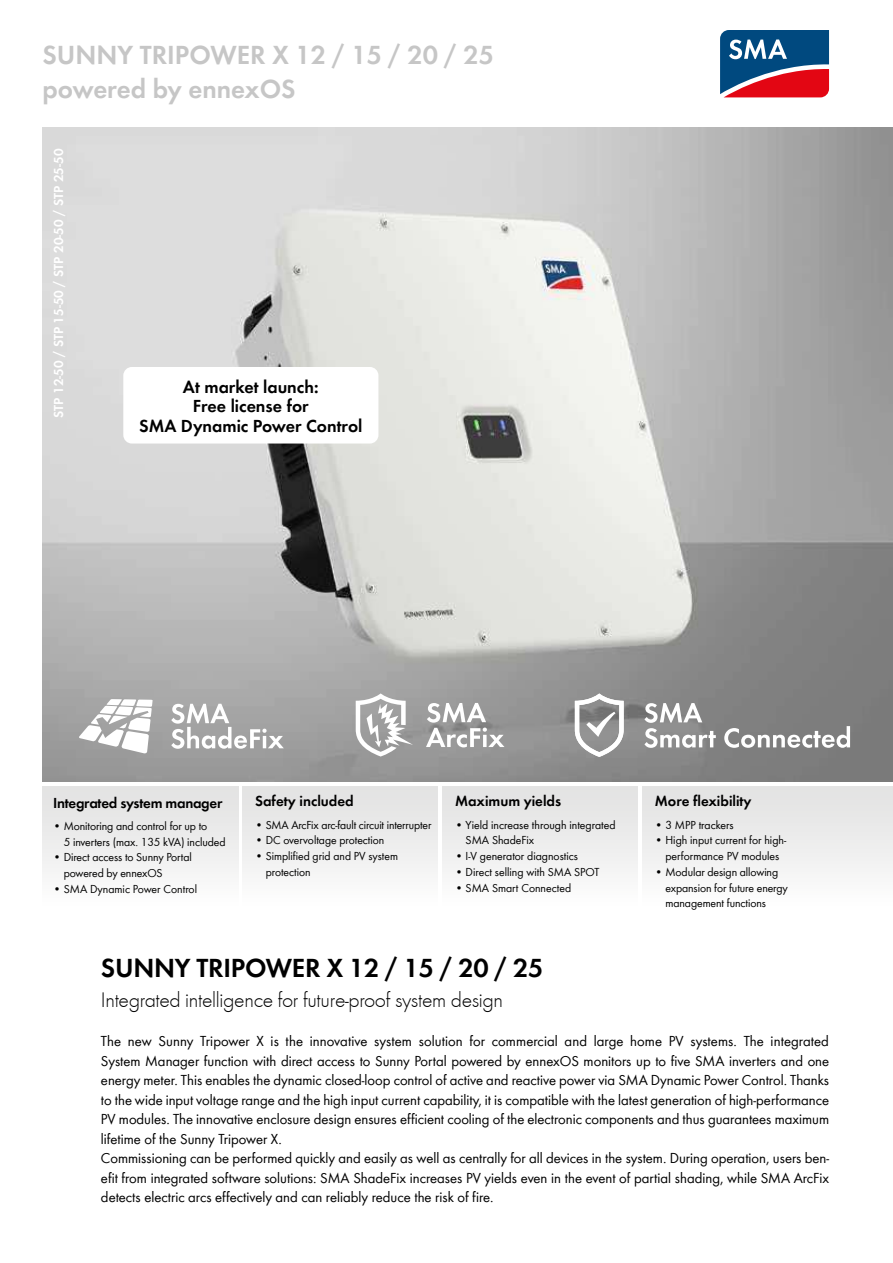
<style>
.page{position:relative;width:893px;height:1263px;background:#fff}
.page>*{position:absolute;margin:0;border:0;box-sizing:border-box;transform-origin:0 0}
.t1{font:600 27px/34.5px "SMA Futura Global";color:#c6c6c6}
.t2{font:600 27px "SMA Futura Global";letter-spacing:-.01em;color:#000}
.t3{font:300 21.75px "SMA Futura Global";letter-spacing:-.015em;color:#000}
.t4{font:600 18px/19.5px "SMA Futura Global";color:#000;text-align:center}
.t5{font:15px/19.5px "SMA Futura Global";color:#000}
.t6{font:600 15px "SMA Futura Global";color:#000}
.t7{font:600 15px "SMA Futura Global";letter-spacing:-.02em;color:#000}
.t8{font:600 13.5px "SMA Futura Global";color:#fff}
.t9{font:12px/15.8px "SMA Futura Global";letter-spacing:-.005em;color:#000}
</style>
<div class="page">
<img style="left:43px;top:128px;width:850px;height:653px">
<svg style="left:720px;top:30px;width:110px;height:68px;background:#655376"></svg>
<div style="left:43px;top:787px;width:195px;height:119px;background:linear-gradient(to bottom,#e1e1e1,#fdfdfd)"></div>
<div style="left:242px;top:787px;width:196px;height:119px;background:linear-gradient(to bottom,#e1e1e1,#fdfdfd)"></div>
<div style="left:442px;top:787px;width:196px;height:119px;background:linear-gradient(to bottom,#e1e1e1,#fdfdfd)"></div>
<div style="left:642px;top:787px;width:251px;height:119px;background:linear-gradient(to bottom,#e1e1e1,#fdfdfd)"></div>
<svg style="left:79px;top:699px;width:74px;height:55px"></svg>
<svg style="left:171px;top:704px;width:113px;height:45px"></svg>
<svg style="left:575px;top:693px;width:49px;height:64px"></svg>
<svg style="left:644px;top:703px;width:72px;height:45px"></svg>
<svg style="left:724px;top:726px;width:126px;height:22px"></svg>
<svg style="left:426px;top:703px;width:78px;height:44px"></svg>
<svg style="left:356px;top:693px;width:57px;height:63px"></svg>
<div style="left:123px;top:367px;width:255px;height:76px;background:#fff;border-radius:9px"></div>
<h1 class="t1" style="left:43px;top:37px;width:453px">SUNNY TRIPOWER X 12 / 15 / 20 / 25 powered by ennexOS</h1>
<p class="t8" style="left:51px;top:418px;width:271px;rotate:-90deg">STP 12-50 / STP 15-50 / STP 20-50 / STP 25-50</p>
<p class="t4" style="left:139px;top:377px;width:225px">At market launch:<br>Free license for<br>SMA Dynamic Power Control</p>
<p class="t7" style="left:53px;top:794px;width:171px">Integrated system manager</p>
<p class="t9" style="left:64px;top:818px;width:163px;text-indent:-11px">• Monitoring and control for up to<br>5 inverters (max. 135 kVA) included</p>
<p class="t9" style="left:64px;top:849px;width:130px;text-indent:-11px">• Direct access to Sunny Portal powered by ennexOS</p>
<p class="t9" style="left:53px;top:881px;width:145px">• SMA Dynamic Power Control</p>
<p class="t6" style="left:255px;top:792px;width:100px">Safety included</p>
<p class="t9" style="left:255px;top:816px;width:178px">• SMA ArcFix arc-fault circuit interrupter</p>
<p class="t9" style="left:255px;top:832px;width:131px">• DC overvoltage protection</p>
<p class="t9" style="left:266px;top:848px;width:134px;text-indent:-11px">• Simplified grid and PV system protection</p>
<p class="t6" style="left:455px;top:792px;width:108px">Maximum yields</p>
<p class="t9" style="left:466px;top:816px;width:151px;text-indent:-11px">• Yield increase through integrated<br>SMA ShadeFix</p>
<p class="t9" style="left:455px;top:848px;width:125px">• I-V generator diagnostics</p>
<p class="t9" style="left:455px;top:864px;width:146px">• Direct selling with SMA SPOT</p>
<p class="t9" style="left:455px;top:879px;width:118px">• SMA Smart Connected</p>
<p class="t6" style="left:655px;top:792px;width:98px">More flexibility</p>
<p class="t9" style="left:655px;top:816px;width:80px">• 3 MPP trackers</p>
<p class="t9" style="left:655px;top:832px;width:133px;text-align:center">• High input current for high&shy;performance PV modules</p>
<p class="t9" style="left:665px;top:864px;width:124px;text-indent:-11px">• Modular design allowing expansion for future energy management functions</p>
<h1 class="t2" style="left:101px;top:952px;width:444px">SUNNY TRIPOWER X 12 / 15 / 20 / 25</h1>
<h2 class="t3" style="left:101px;top:987px;width:404px">Integrated intelligence for future-proof system design</h2>
<p class="t5" style="left:101px;top:1031px;width:730px">The new Sunny Tripower X is the innovative system solution for commercial and large home PV systems. The integrated System Manager function with direct access to Sunny Portal powered by ennexOS monitors up to five SMA inverters and one energy meter. This enables the dynamic closed-loop control of active and reactive power via SMA Dynamic Power Control. Thanks to the wide input voltage range and the high input current capability, it is compatible with the latest generation of high-performance PV modules. The innovative enclosure design ensures efficient cooling of the electronic components and thus guarantees maximum lifetime of the Sunny Tripower X.<br>Commissioning can be performed quickly and easily as well as centrally for all devices in the system. During operation, users ben&shy;efit from integrated software solutions: SMA ShadeFix increases PV yields even in the event of partial shading, while SMA ArcFix detects electric arcs effectively and can reliably reduce the risk of fire.</p>
</div>
